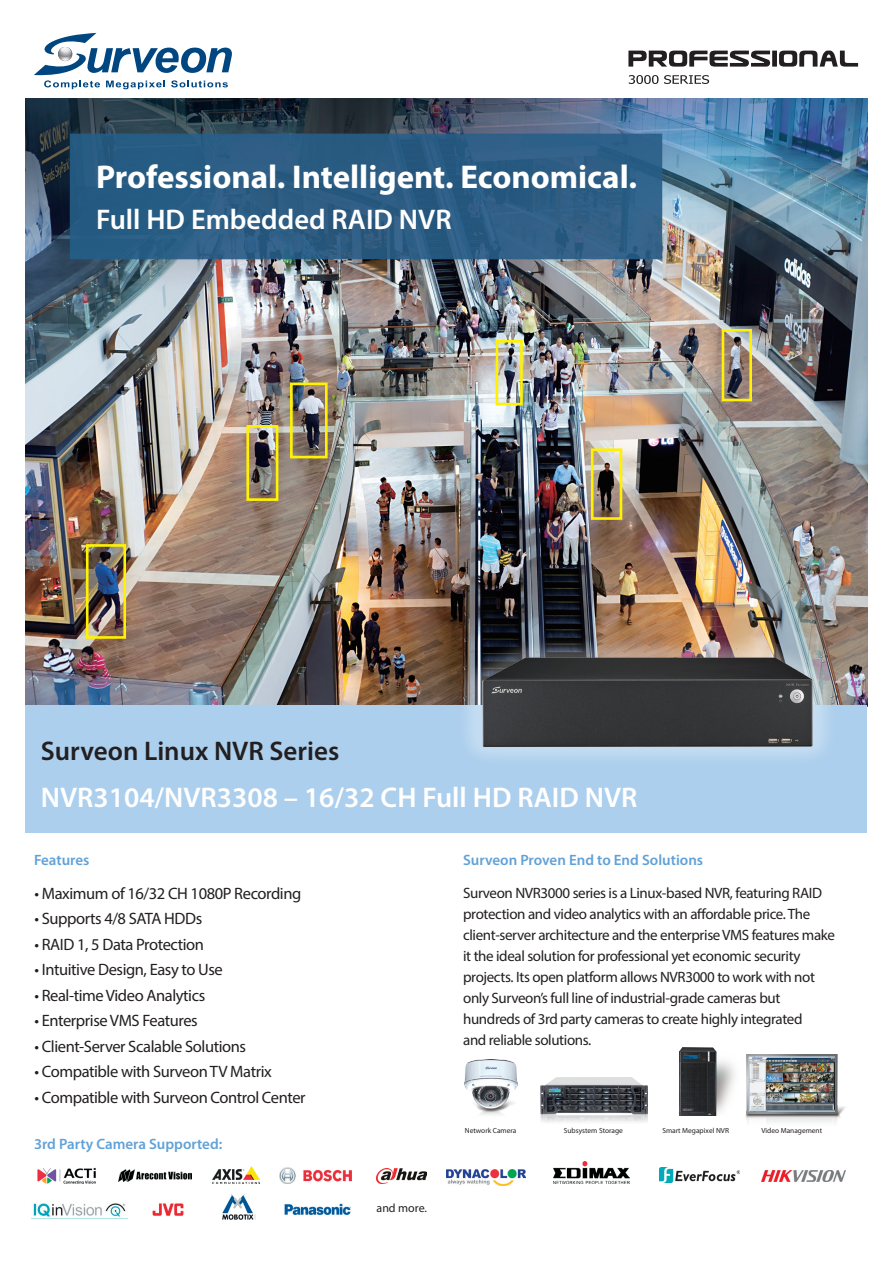
<style>
.page{position:relative;width:893px;height:1263px;background:#fff}
.page>*{position:absolute;margin:0;border:0;box-sizing:border-box;transform-origin:0 0}
.t1{font:700 33px "Myriad Pro";color:#fff}
.t2{font:600 28.5px "Myriad Pro";color:#fff}
.t3{font:600 27px "Myriad Pro";color:#231f20}
.t4{font:16.5px "Myriad Pro";letter-spacing:-.025em;color:#231f20}
.t5{font:15px/21px "Myriad Pro";letter-spacing:-.025em;color:#231f20}
.t6{font:600 15px "Myriad Pro";color:#61a1d7}
.t7{font:12px "Myriad Pro";color:#231f20}
.t8{font:7.35px "Myriad";color:#231f20}
</style>
<div class="page">
<img style="left:26px;top:99px;width:841px;height:606px">
<div style="left:26px;top:705px;width:841px;height:128px;background:#accfed"></div>
<svg style="left:34px;top:33px;width:198px;height:56px"></svg>
<img style="left:212px;top:1166px;width:47px;height:17px">
<img style="left:280px;top:1167px;width:71px;height:16px">
<img style="left:377px;top:1169px;width:50px;height:14px">
<img style="left:762px;top:1171px;width:83px;height:10px">
<img style="left:284px;top:1204px;width:67px;height:11px">
<div style="left:86px;top:544px;width:40px;height:95px;border:3px solid #fff101"></div>
<div style="left:246px;top:425px;width:32px;height:76px;border:3px solid #fff101"></div>
<div style="left:290px;top:382px;width:38px;height:76px;border:3px solid #fff101"></div>
<div style="left:722px;top:329px;width:30px;height:72px;border:3px solid #fff101"></div>
<img style="left:453px;top:631px;width:389px;height:126px">
<div style="left:591px;top:448px;width:31px;height:72px;border:3px solid #fff101"></div>
<div style="left:496px;top:340px;width:27px;height:65px;border:3px solid #fff101"></div>
<img style="left:464px;top:1059px;width:53px;height:56px">
<img style="left:540px;top:1077px;width:107px;height:45px">
<img style="left:745px;top:1054px;width:100px;height:69px">
<img style="left:679px;top:1048px;width:56px;height:67px">
<img style="left:37px;top:1168px;width:59px;height:15px">
<img style="left:118px;top:1169px;width:73px;height:13px">
<img style="left:660px;top:1167px;width:80px;height:15px">
<img style="left:33px;top:1203px;width:93px;height:14px">
<img style="left:222px;top:1194px;width:34px;height:25px">
<img style="left:152px;top:1203px;width:32px;height:13px">
<img style="left:446px;top:1169px;width:80px;height:17px">
<img style="left:554px;top:1162px;width:75px;height:21px">
<svg style="left:629px;top:75px;width:29px;height:9px"></svg>
<svg style="left:664px;top:75px;width:45px;height:9px"></svg>
<svg style="left:628px;top:51px;width:230px;height:16px"></svg>
<h1 class="t1" style="left:96px;top:155px;width:542px">Professional. Intelligent. Economical.</h1>
<h2 class="t2" style="left:96px;top:201px;width:357px">Full HD Embedded RAID NVR</h2>
<h3 class="t3" style="left:41px;top:734px;width:300px">Surveon Linux NVR Series</h3>
<h2 class="t2" style="left:41px;top:780px;width:598px">NVR3104/NVR3308 – 16/32 CH Full HD RAID NVR</h2>
<p class="t6" style="left:34px;top:851px;width:57px">Features</p>
<p class="t4" style="left:34px;top:883px;width:268px">• Maximum of 16/32 CH 1080P Recording</p>
<p class="t4" style="left:34px;top:909px;width:169px">• Supports 4/8 SATA HDDs</p>
<p class="t4" style="left:34px;top:934px;width:171px">• RAID 1, 5 Data Protection</p>
<p class="t4" style="left:34px;top:960px;width:190px">• Intuitive Design, Easy to Use</p>
<p class="t4" style="left:34px;top:985px;width:172px">• Real-time Video Analytics</p>
<p class="t4" style="left:34px;top:1011px;width:165px">• Enterprise VMS Features</p>
<p class="t4" style="left:34px;top:1036px;width:213px">• Client-Server Scalable Solutions</p>
<p class="t4" style="left:34px;top:1062px;width:239px">• Compatible with Surveon TV Matrix</p>
<p class="t4" style="left:34px;top:1087px;width:273px">• Compatible with Surveon Control Center</p>
<p class="t6" style="left:34px;top:1134px;width:190px">3rd Party Camera Supported:</p>
<p class="t7" style="left:377px;top:1201px;width:52px">and more.</p>
<p class="t6" style="left:463px;top:850px;width:242px">Surveon Proven End to End Solutions</p>
<p class="t5" style="left:463px;top:882px;width:373px">Surveon NVR3000 series is a Linux-based NVR, featuring RAID protection and video analytics with an affordable price. The client-server architecture and the enterprise VMS features make it the ideal solution for professional yet economic security projects. Its open platform allows NVR3000 to work with not only Surveon’s full line of industrial-grade cameras but hundreds of 3rd party cameras to create highly integrated<br>and reliable solutions.</p>
<p class="t8" style="left:465px;top:1127px;width:53px">Network Camera</p>
<p class="t8" style="left:564px;top:1127px;width:61px">Subsystem Storage</p>
<p class="t8" style="left:662px;top:1127px;width:68px">Smart Megapixel NVR</p>
<p class="t8" style="left:761px;top:1127px;width:62px">Video Management</p>
</div>
